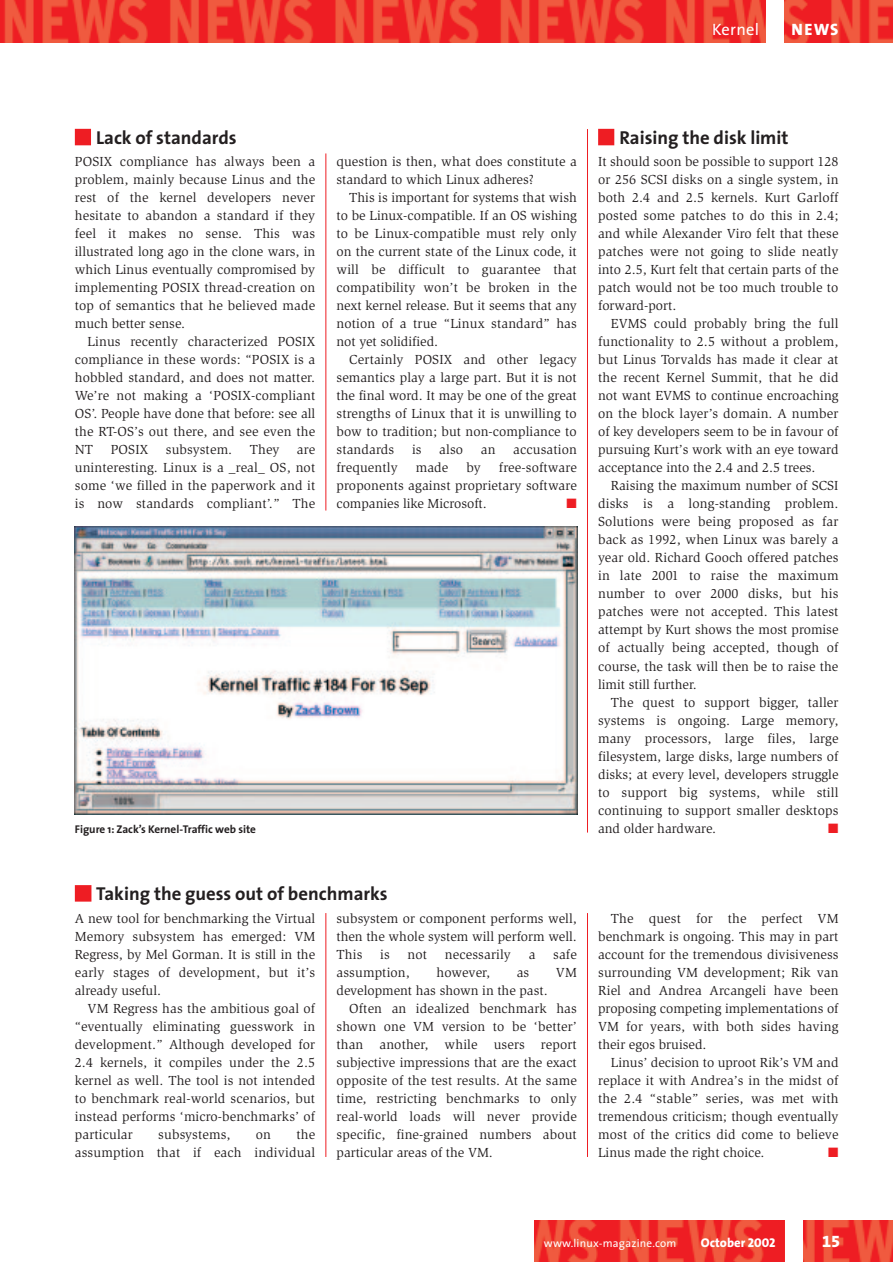
<style>
.page{position:relative;width:893px;height:1262px;background:#fff}
.page>*{position:absolute;margin:0;border:0;box-sizing:border-box;transform-origin:0 0}
.t1{font:700 18.75px "The Sans";color:#231f20}
.t2{font:16.5px "The Sans";letter-spacing:.02em;color:#fff}
.t3{font:16.5px "The Sans Extra Bold Caps";color:#fff}
.t4{font:16.5px "The Sans Extra Bold Expert";color:#fff}
.t5{font:13.5px/18px "Slimbach";letter-spacing:.005em;color:#231f20;text-align:justify}
.t6{font:13.5px "Zapf Dingbats";color:#ee1d23}
.t7{font:800 12.75px "The Sans";color:#fff}
.t8{font:700 11.25px "The Sans";color:#231f20}
.t9{font:11.25px "The Sans";letter-spacing:.02em;color:#fff}
.s1{font-family:"The Sans Extra Bold Caps";font-weight:400}
</style>
<div class="page">
<img style="left:1px;top:0;width:891px;height:43px">
<div style="left:766px;top:0;width:17px;height:43px;background:#fff"></div>
<svg style="left:534px;top:1220px;width:358px;height:42px;background:#ee3a30"></svg>
<div style="left:785px;top:1220px;width:17px;height:42px;background:#fff"></div>
<div style="left:598px;top:129px;width:16px;height:16px;background:#ee1d23"></div>
<div style="left:75px;top:885px;width:16px;height:16px;background:#ee1d23"></div>
<div style="left:75px;top:129px;width:16px;height:16px;background:#ee1d23"></div>
<hr style="left:325px;top:153px;width:1px;height:357px;background:#ee1d23">
<hr style="left:325px;top:913px;width:1px;height:244px;background:#ee1d23">
<hr style="left:587px;top:129px;width:1px;height:703px;background:#ee1d23">
<img style="left:75px;top:526px;width:502px;height:288px">
<hr style="left:587px;top:913px;width:1px;height:244px;background:#ee1d23">
<p class="t2" style="left:712px;top:23px;width:48px">Kernel</p>
<p class="t3" style="left:791px;top:20px;width:48px">NEWS</p>
<h1 class="t1" style="left:96px;top:130px;width:142px">Lack of standards</h1>
<p class="t5" style="left:75px;top:154px;width:242px">POSIX compliance has always been a problem, mainly because Linus and the rest of the kernel developers never hesitate to abandon a standard if they feel it makes no sense. This was illustrated long ago in the clone wars, in which Linus eventually compromised by implementing POSIX thread-creation on top of semantics that he believed made much better sense.</p>
<p class="t5" style="left:75px;top:334px;width:242px;text-indent:13px">Linus recently characterized POSIX compliance in these words: “POSIX is a hobbled standard, and does not matter.<br>We’re not making a ‘POSIX-compliant OS’. People have done that before: see all the RT-OS’s out there, and see even the NT</p>
<p class="t5" style="left:111px;top:442px;width:39px">POSIX</p>
<p class="t5" style="left:166px;top:442px;width:68px">subsystem.</p>
<p class="t5" style="left:250px;top:442px;width:31px">They</p>
<p class="t5" style="left:75px;top:442px;width:242px;text-indent:222px">are uninteresting. Linux is a _real_ OS, not some ‘we filled in the paperwork and it is now standards compliant’.” The</p>
<p class="t5" style="left:336px;top:154px;width:242px">question is then, what does constitute a standard to which Linux adheres?</p>
<p class="t5" style="left:336px;top:190px;width:242px;text-indent:13px">This is important for systems that wish to be Linux-compatible. If an OS wishing to be Linux-compatible must rely only on the current state of the Linux code, it will be difficult to guarantee that compatibility won’t be broken in the next kernel release. But it seems that any notion of a true “Linux standard” has not yet solidified.</p>
<p class="t5" style="left:336px;top:352px;width:242px;text-indent:13px">Certainly POSIX and other legacy semantics play a large part. But it is not the final word. It may be one of the great strengths of Linux that it is unwilling to bow to tradition; but non-compliance to standards</p>
<p class="t5" style="left:412px;top:442px;width:11px">is</p>
<p class="t5" style="left:439px;top:442px;width:25px">also</p>
<p class="t5" style="left:481px;top:442px;width:16px">an</p>
<p class="t5" style="left:513px;top:442px;width:65px">accusation</p>
<p class="t5" style="left:336px;top:460px;width:242px;text-indent:162px">free-software proponents against proprietary software companies like Microsoft.</p>
<p class="t5" style="left:336px;top:460px;width:63px">frequently</p>
<p class="t5" style="left:416px;top:460px;width:34px">made</p>
<p class="t5" style="left:466px;top:460px;width:16px">by</p>
<p class="t6" style="left:566px;top:497px;width:12px">■</p>
<p class="t8" style="left:75px;top:824px;width:183px">Figure 1: Zack’s Kernel-Traffic web site</p>
<h1 class="t1" style="left:96px;top:886px;width:293px">Taking the guess out of benchmarks</h1>
<p class="t5" style="left:75px;top:910px;width:242px">A new tool for benchmarking the Virtual Memory subsystem has emerged: VM Regress, by Mel Gorman. It is still in the early stages of development, but it’s already useful.</p>
<p class="t5" style="left:75px;top:1000px;width:242px;text-indent:13px">VM Regress has the ambitious goal of “eventually eliminating guesswork in development.” Although developed for 2.4 kernels, it compiles under the 2.5 kernel as well. The tool is not intended to benchmark real-world scenarios, but instead performs ‘micro-benchmarks’ of particular</p>
<p class="t5" style="left:75px;top:1126px;width:242px;text-align:right">the<br>assumption that if each individual</p>
<p class="t5" style="left:158px;top:1126px;width:74px">subsystems,</p>
<p class="t5" style="left:256px;top:1126px;width:17px">on</p>
<p class="t5" style="left:336px;top:910px;width:242px">subsystem or component performs well, then the whole system will perform well.<br>This</p>
<p class="t5" style="left:380px;top:946px;width:11px">is</p>
<p class="t5" style="left:407px;top:946px;width:21px">not</p>
<p class="t5" style="left:445px;top:946px;width:68px">necessarily</p>
<p class="t5" style="left:528px;top:946px;width:8px">a</p>
<p class="t5" style="left:553px;top:946px;width:25px">safe</p>
<p class="t5" style="left:336px;top:964px;width:75px">assumption,</p>
<p class="t5" style="left:436px;top:964px;width:55px">however,</p>
<p class="t5" style="left:516px;top:964px;width:14px">as</p>
<p class="t5" style="left:556px;top:964px;width:22px">VM</p>
<p class="t5" style="left:336px;top:982px;width:213px">development has shown in the past.</p>
<p class="t5" style="left:349px;top:1000px;width:229px">Often an idealized benchmark has</p>
<p class="t5" style="left:336px;top:1018px;width:242px">shown one VM version to be ‘better’</p>
<p class="t5" style="left:336px;top:1036px;width:242px">than another, while users report</p>
<p class="t5" style="left:336px;top:1054px;width:242px">subjective impressions that are the exact</p>
<p class="t5" style="left:336px;top:1072px;width:242px">opposite of the test results. At the same</p>
<p class="t5" style="left:336px;top:1090px;width:242px">time, restricting benchmarks to only</p>
<p class="t5" style="left:336px;top:1108px;width:242px">real-world loads will never provide</p>
<p class="t5" style="left:336px;top:1126px;width:242px">specific, fine-grained numbers about</p>
<p class="t5" style="left:336px;top:1144px;width:158px">particular areas of the VM.</p>
<h1 class="t1" style="left:619px;top:130px;width:171px">Raising the disk limit</h1>
<p class="t5" style="left:598px;top:154px;width:242px">It should soon be possible to support 128 or 256 SCSI disks on a single system, in both 2.4 and 2.5 kernels. Kurt Garloff posted some patches to do this in 2.4; and while Alexander Viro felt that these patches were not going to slide neatly into 2.5, Kurt felt that certain parts of the patch would not be too much trouble to forward-port.</p>
<p class="t5" style="left:598px;top:316px;width:242px;text-indent:13px">EVMS could probably bring the full functionality to 2.5 without a problem, but Linus Torvalds has made it clear at the recent Kernel Summit, that he did not want EVMS to continue encroaching on the block layer’s domain. A number of key developers seem to be in favour of pursuing Kurt’s work with an eye toward acceptance into the 2.4 and 2.5 trees.</p>
<p class="t5" style="left:598px;top:478px;width:242px;text-indent:13px">Raising the maximum number of SCSI disks is a long-standing problem.<br>Solutions were being proposed as far back as 1992, when Linux was barely a year old. Richard Gooch offered patches in late 2001 to raise the maximum number to over 2000 disks, but his patches were not accepted. This latest attempt by Kurt shows the most promise of actually being accepted, though of course, the task will then be to raise the limit still further.</p>
<p class="t5" style="left:598px;top:694px;width:242px;text-indent:13px">The quest to support bigger, taller systems is ongoing. Large memory, many processors, large files, large filesystem, large disks, large numbers of disks; at every level, developers struggle to support big systems, while still continuing to support smaller desktops and older hardware.</p>
<p class="t6" style="left:828px;top:821px;width:12px">■</p>
<p class="t5" style="left:598px;top:910px;width:242px;text-indent:13px">The quest for the perfect VM benchmark is ongoing. This may in part account for the tremendous divisiveness surrounding VM development; Rik van Riel and Andrea Arcangeli have been proposing competing implementations of VM for years, with both sides having their egos bruised.</p>
<p class="t5" style="left:598px;top:1054px;width:242px;text-indent:13px">Linus’ decision to uproot Rik’s VM and replace it with Andrea’s in the midst of the 2.4 “stable” series, was met with tremendous criticism; though eventually most of the critics did come to believe Linus made the right choice.</p>
<p class="t6" style="left:828px;top:1145px;width:12px">■</p>
<p class="t9" style="left:543px;top:1238px;width:134px">www.linux-magazine.com</p>
<p class="t7" style="left:700px;top:1237px;width:76px">October <span class="s1">2002</span></p>
<p class="t4" style="left:822px;top:1231px;width:20px">15</p>
</div>
